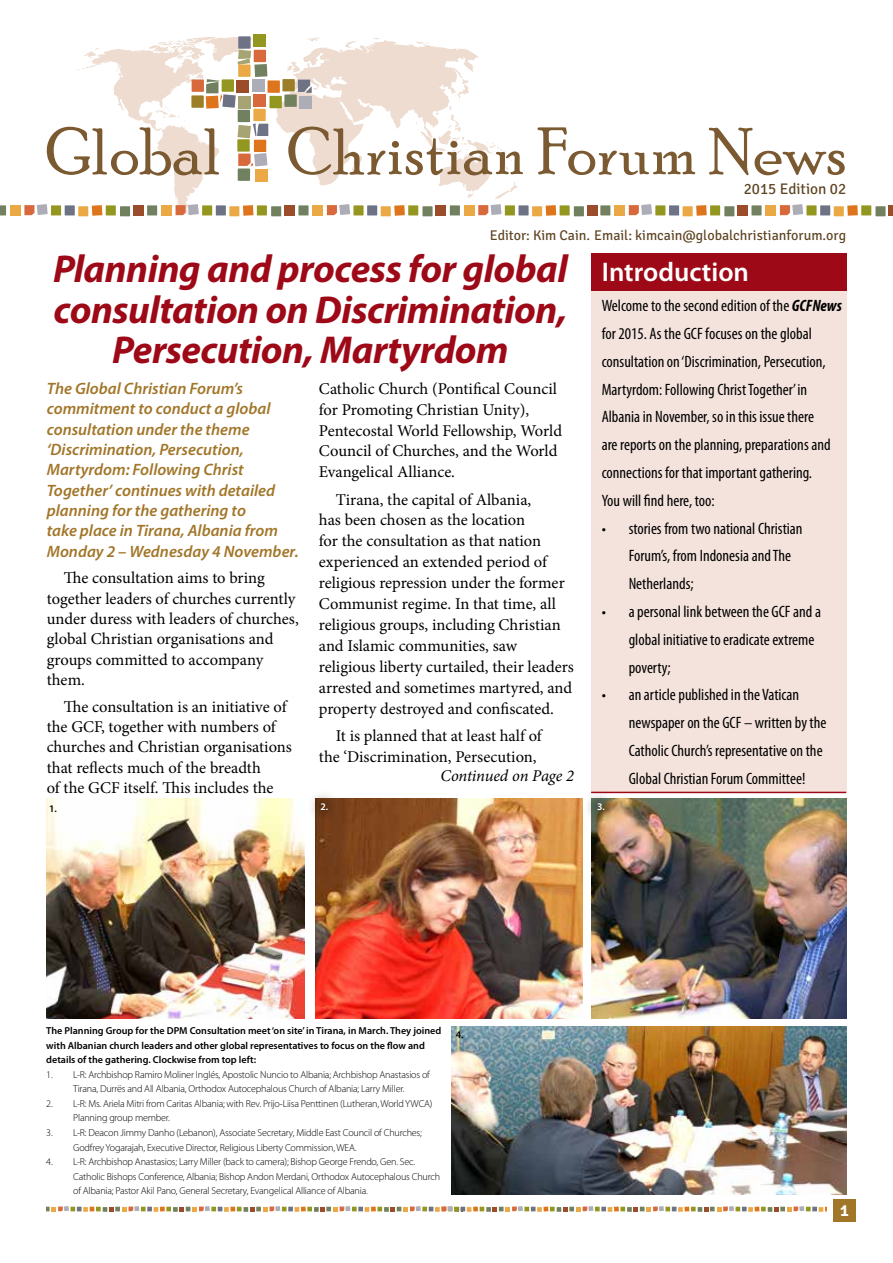
<style>
.page{position:relative;width:893px;height:1263px;background:#fff}
.page>*{position:absolute;margin:0;border:0;box-sizing:border-box;transform-origin:0 0}
.t1{font:66px "Poor Richard";letter-spacing:.01em;color:#7b5a31}
.t2{font:italic 700 39px/40.5px "Myriad Pro";letter-spacing:-.015em;color:#9e0917;text-align:center}
.t3{font:600 27px "Myriad Pro";color:#fff}
.t4{font:16.5px/20.9px "Minion Pro";color:#000}
.t5{font:condensed 16.5px/27.8px "Myriad Pro";color:#000}
.t6{font:italic 600 16.5px/20.2px "Myriad Pro";color:#a27629}
.t7{font:italic 16.5px "Minion Pro";letter-spacing:-.01em;color:#000}
.t8{font:700 16.5px "Signika Negative";color:#fff}
.t9{font:15.3px "Signika Negative";color:#5d4321}
.t10{font:14.1px "Signika Negative";color:#5d4321}
.t11{font:300 10.2px/14.5px "Myriad Pro";letter-spacing:-.02em;color:#000}
.t12{font:600 10.2px/14.5px "Myriad Pro";color:#000}
.t13{font:600 10.2px "Myriad Pro";color:#fff}
.s1{font-weight:700;font-style:italic}
</style>
<div class="page">
<div style="left:269px;top:96px;width:13px;height:12px;background:#93961f"></div>
<div style="left:254px;top:35px;width:12px;height:12px;background:#93961f"></div>
<div style="left:268px;top:80px;width:12px;height:13px;background:#de751d"></div>
<div style="left:65px;top:205px;width:10px;height:10px;background:#6d7285"></div>
<div style="left:10px;top:205px;width:10px;height:10px;background:#eaa945"></div>
<div style="left:51px;top:205px;width:10px;height:10px;background:#93961f"></div>
<svg style="left:0;top:205px;width:6px;height:10px"></svg>
<svg style="left:24px;top:204px;width:24px;height:11px"></svg>
<div style="left:271px;top:206px;width:10px;height:10px;background:#71805e"></div>
<svg style="left:76px;top:36px;width:193px;height:180px"></svg>
<div style="left:518px;top:205px;width:11px;height:10px;background:#6d7285"></div>
<div style="left:532px;top:206px;width:10px;height:10px;background:#eaa945"></div>
<div style="left:560px;top:205px;width:10px;height:10px;background:#93961f"></div>
<svg style="left:546px;top:205px;width:10px;height:11px"></svg>
<div style="left:574px;top:206px;width:10px;height:10px;background:#71805e"></div>
<svg style="left:275px;top:38px;width:243px;height:178px"></svg>
<div style="left:587px;top:205px;width:10px;height:10px;background:#9b4c2b"></div>
<div style="left:669px;top:205px;width:10px;height:10px;background:#6d7285"></div>
<div style="left:683px;top:206px;width:10px;height:10px;background:#eaa945"></div>
<div style="left:615px;top:205px;width:10px;height:10px;background:#eaa945"></div>
<div style="left:710px;top:205px;width:10px;height:10px;background:#93961f"></div>
<div style="left:655px;top:205px;width:10px;height:10px;background:#93961f"></div>
<svg style="left:696px;top:205px;width:11px;height:11px"></svg>
<div style="left:724px;top:206px;width:10px;height:10px;background:#71805e"></div>
<div style="left:600px;top:205px;width:10px;height:10px;background:#71805e"></div>
<svg style="left:629px;top:204px;width:23px;height:11px"></svg>
<div style="left:738px;top:205px;width:10px;height:10px;background:#9b4c2b"></div>
<div style="left:820px;top:205px;width:10px;height:10px;background:#6d7285"></div>
<div style="left:834px;top:206px;width:10px;height:10px;background:#eaa945"></div>
<div style="left:766px;top:205px;width:10px;height:10px;background:#eaa945"></div>
<div style="left:861px;top:205px;width:10px;height:10px;background:#93961f"></div>
<div style="left:806px;top:205px;width:11px;height:10px;background:#93961f"></div>
<svg style="left:847px;top:205px;width:11px;height:11px"></svg>
<div style="left:875px;top:206px;width:11px;height:10px;background:#71805e"></div>
<div style="left:751px;top:205px;width:10px;height:10px;background:#71805e"></div>
<svg style="left:780px;top:204px;width:23px;height:11px"></svg>
<hr style="left:889px;top:205px;width:4px;height:10px;background:#9b4c2b">
<svg style="left:47px;top:1206px;width:780px;height:6px"></svg>
<div style="left:591px;top:261px;width:255px;height:532px;background:#f4e3dc"></div>
<div style="left:591px;top:253px;width:255px;height:38px;background:#9e0917"></div>
<hr style="left:591px;top:792px;width:255px;height:1px;background:#9e0917">
<img style="left:47px;top:799px;width:258px;height:219px">
<img style="left:591px;top:799px;width:255px;height:219px">
<img style="left:315px;top:799px;width:268px;height:219px">
<img style="left:451px;top:1026px;width:395px;height:168px">
<svg style="left:312px;top:795px;width:28px;height:28px"></svg>
<svg style="left:588px;top:791px;width:29px;height:32px"></svg>
<div style="left:833px;top:1199px;width:23px;height:22px;background:#a27629"></div>
<h1 class="t1" style="left:46px;top:114px;width:802px">Global Christian Forum News</h1>
<p class="t9" style="left:744px;top:180px;width:104px">2015 Edition 02</p>
<p class="t10" style="left:490px;top:228px;width:358px">Editor: Kim Cain. Email: kimcain@globalchristianforum.org</p>
<h2 class="t2" style="left:53px;top:248px;width:516px">Planning and process for global consultation on Discrimination,<br>Persecution, Martyrdom</h2>
<p class="t6" style="left:47px;top:378px;width:253px">The Global Christian Forum’s commitment to conduct a global consultation under the theme ‘Discrimination, Persecution,<br>Martyrdom: Following Christ<br>Together’ continues with detailed planning for the gathering to<br>take place in Tirana, Albania from<br>Monday 2 – Wednesday 4 November.</p>
<p class="t4" style="left:47px;top:568px;width:253px;line-height:20.2px;text-indent:17px">The consultation aims to bring together leaders of churches currently under duress with leaders of churches, global Christian organisations and groups committed to accompany them.</p>
<p class="t4" style="left:47px;top:696px;width:247px;line-height:20.2px;text-indent:17px">The consultation is an initiative of the GCF, together with numbers of churches and Christian organisations that reflects much of the breadth<br>of the GCF itself. This includes the</p>
<p class="t4" style="left:319px;top:378px;width:245px">Catholic Church (Pontifical Council for Promoting Christian Unity), Pentecostal World Fellowship, World Council of Churches, and the World Evangelical Alliance.</p>
<p class="t4" style="left:319px;top:489px;width:256px;text-indent:17px">Tirana, the capital of Albania,<br>has been chosen as the location<br>for the consultation as that nation experienced an extended period of religious repression under the former Communist regime. In that time, all religious groups, including Christian and Islamic communities, saw religious liberty curtailed, their leaders arrested and sometimes martyred, and property destroyed and confiscated.</p>
<p class="t4" style="left:319px;top:725px;width:224px;text-indent:17px">It is planned that at least half of the ‘Discrimination, Persecution,</p>
<p class="t7" style="left:440px;top:765px;width:135px">Continued on Page 2</p>
<h3 class="t3" style="left:602px;top:255px;width:149px">Introduction</h3>
<p class="t5" style="left:602px;top:292px;width:242px">Welcome to the second edition of the <span class="s1">GCFNews </span>for 2015. As the GCF focuses on the global consultation on ‘Discrimination, Persecution, Martyrdom: Following Christ Together’ in Albania in November, so in this issue there<br>are reports on the planning, preparations and connections for that important gathering.<br>You will find here, too:</p>
<p class="t5" style="left:629px;top:514px;width:175px;text-indent:-27px">• stories from two national Christian<br>Forum’s, from Indonesia and The<br>Netherlands;</p>
<p class="t5" style="left:629px;top:597px;width:194px;text-indent:-27px">• a personal link between the GCF and a global initiative to eradicate extreme poverty;</p>
<p class="t5" style="left:629px;top:681px;width:199px;text-indent:-27px">• an article published in the Vatican newspaper on the GCF – written by the Catholic Church’s representative on the Global Christian Forum Committee!</p>
<p class="t12" style="left:49px;top:801px;width:9px">1.</p>
<p class="t13" style="left:320px;top:800px;width:9px">2.</p>
<p class="t13" style="left:597px;top:800px;width:9px">3.</p>
<p class="t12" style="left:46px;top:1023px;width:397px">The Planning Group for the DPM Consultation meet ‘on site’ in Tirana, in March. They joined with Albanian church leaders and other global representatives to focus on the flow and details of the gathering. Clockwise from top left:</p>
<p class="t11" style="left:46px;top:1067px;width:385px;text-align:center">1. L-R: Archbishop Ramiro Moliner Inglés, Apostolic Nuncio to Albania; Archbishop Anastasios of<br>Tirana, Durrës and All Albania, Orthodox Autocephalous Church of Albania; Larry Miller.</p>
<p class="t11" style="left:73px;top:1096px;width:361px;text-indent:-27px">2. L-R: Ms. Ariela Mitri from Caritas Albania; with Rev. Prijo-Liisa Penttinen (Lutheran, World YWCA)<br>Planning group member.</p>
<p class="t11" style="left:73px;top:1125px;width:350px;text-indent:-27px">3. L-R: Deacon Jimmy Danho (Lebanon), Associate Secretary, Middle East Council of Churches;<br>Godfrey Yogarajah, Executive Director, Religious Liberty Commission, WEA.</p>
<p class="t11" style="left:73px;top:1154px;width:368px;text-indent:-27px">4. L-R: Archbishop Anastasios; Larry Miller (back to camera); Bishop George Frendo, Gen. Sec.<br>Catholic Bishops Conference, Albania; Bishop Andon Merdani, Orthodox Autocephalous Church of Albania; Pastor Akil Pano, General Secretary, Evangelical Alliance of Albania.</p>
<p class="t12" style="left:456px;top:1026px;width:9px">4.</p>
<p class="t8" style="left:840px;top:1201px;width:10px">1</p>
</div>
